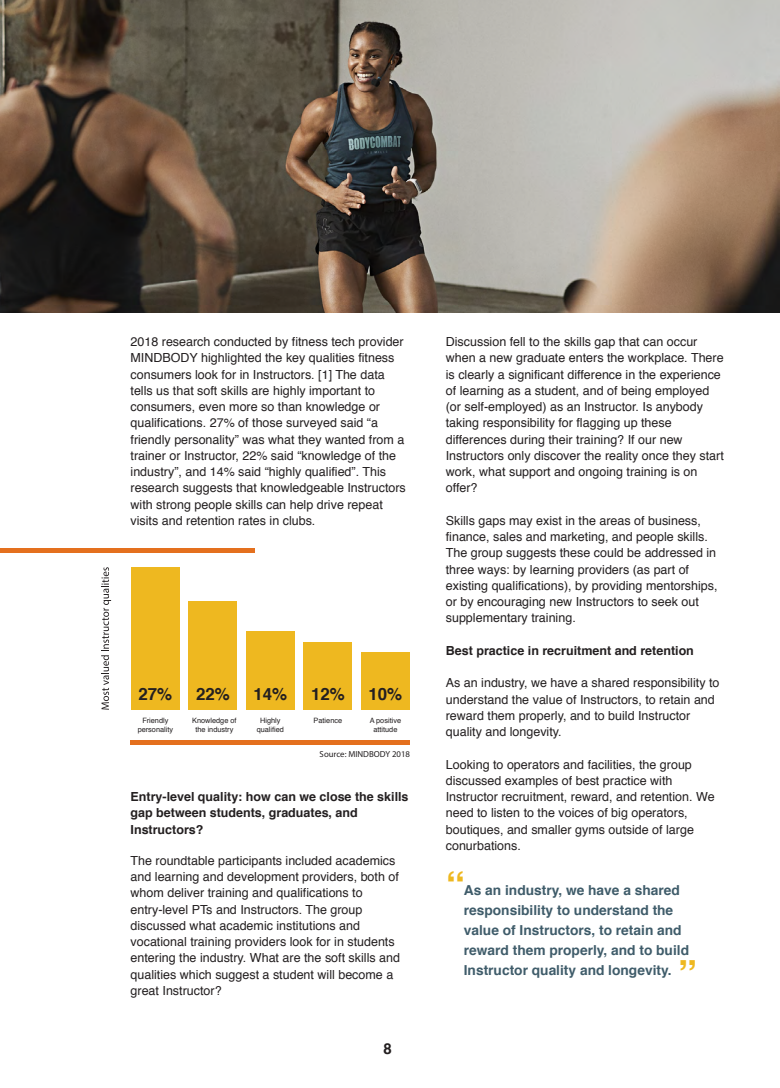
<style>
.page{position:relative;width:780px;height:1088px;background:#fff}
.page>*{position:absolute;margin:0;border:0;box-sizing:border-box;transform-origin:0 0}
.t1{font:700 38.75px "Helvetica";color:#eeb820}
.t2{font:700 16.88px "Helvetica";color:#231f20}
.t3{font:700 15px "Helvetica";color:#231f20}
.t4{font:700 13.75px/20px "Helvetica";color:#3f5c6a}
.t5{font:12.5px/16.2px "Helvetica";color:#231f20}
.t6{font:700 12.5px/16.2px "Helvetica";color:#231f20}
.t7{font:8.75px "Myriad Pro";color:#231f20}
.t8{font:7.38px/9.5px "Helvetica";color:#231f20;text-align:center}
</style>
<div class="page">
<div style="left:188px;top:601px;width:49px;height:109px;background:#eeb820"></div>
<img style="left:0;top:0;width:780px;height:313px">
<div style="left:131px;top:740px;width:279px;height:5px;background:#e4701e"></div>
<hr style="left:0;top:548px;width:254px;height:4px;background:#e4701e">
<div style="left:131px;top:567px;width:49px;height:143px;background:#eeb820"></div>
<div style="left:246px;top:631px;width:49px;height:79px;background:#eeb820"></div>
<div style="left:303px;top:642px;width:49px;height:68px;background:#eeb820"></div>
<div style="left:361px;top:652px;width:49px;height:58px;background:#eeb820"></div>
<svg style="left:101px;top:567px;width:10px;height:143px"></svg>
<p class="t5" style="left:130px;top:334px;width:277px">2018 research conducted by fitness tech provider MINDBODY highlighted the key qualities fitness consumers look for in Instructors. [1] The data tells us that soft skills are highly important to consumers, even more so than knowledge or qualifications. 27% of those surveyed said “a friendly personality” was what they wanted from a trainer or Instructor, 22% said “knowledge of the industry”, and 14% said “highly qualified”. This research suggests that knowledgeable Instructors with strong people skills can help drive repeat visits and retention rates in clubs.</p>
<h2 class="t2" style="left:138px;top:680px;width:35px">27%</h2>
<h2 class="t2" style="left:196px;top:680px;width:35px">22%</h2>
<h2 class="t2" style="left:253px;top:680px;width:35px">14%</h2>
<h2 class="t2" style="left:311px;top:680px;width:35px">12%</h2>
<h2 class="t2" style="left:368px;top:680px;width:35px">10%</h2>
<p class="t8" style="left:138px;top:715px;width:37px">Friendly personality</p>
<p class="t8" style="left:192px;top:715px;width:46px">Knowledge of the industry</p>
<p class="t8" style="left:257px;top:715px;width:29px">Highly qualified</p>
<p class="t8" style="left:313px;top:715px;width:30px">Patience</p>
<p class="t8" style="left:369px;top:715px;width:33px">A positive attitude</p>
<p class="t7" style="left:319px;top:749px;width:92px">Source: MINDBODY 2018</p>
<p class="t6" style="left:130px;top:789px;width:279px">Entry-level quality: how can we close the skills gap between students, graduates, and<br>Instructors?</p>
<p class="t5" style="left:130px;top:853px;width:271px">The roundtable participants included academics and learning and development providers, both of whom deliver training and qualifications to entry-level PTs and Instructors. The group discussed what academic institutions and vocational training providers look for in students entering the industry. What are the soft skills and qualities which suggest a student will become a great Instructor?</p>
<p class="t3" style="left:383px;top:1037px;width:10px">8</p>
<p class="t5" style="left:446px;top:334px;width:279px">Discussion fell to the skills gap that can occur when a new graduate enters the workplace. There is clearly a significant difference in the experience of learning as a student, and of being employed (or self-employed) as an Instructor. Is anybody taking responsibility for flagging up these differences during their training? If our new Instructors only discover the reality once they start work, what support and ongoing training is on offer?</p>
<p class="t5" style="left:446px;top:513px;width:273px">Skills gaps may exist in the areas of business, finance, sales and marketing, and people skills.<br>The group suggests these could be addressed in three ways: by learning providers (as part of existing qualifications), by providing mentorships, or by encouraging new Instructors to seek out supplementary training.</p>
<p class="t6" style="left:446px;top:642px;width:249px">Best practice in recruitment and retention</p>
<p class="t5" style="left:446px;top:675px;width:275px">As an industry, we have a shared responsibility to understand the value of Instructors, to retain and reward them properly, and to build Instructor quality and longevity.</p>
<p class="t5" style="left:446px;top:756px;width:270px">Looking to operators and facilities, the group discussed examples of best practice with Instructor recruitment, reward, and retention. We need to listen to the voices of big operators, boutiques, and smaller gyms outside of large conurbations.</p>
<h1 class="t1" style="left:446px;top:854px;width:21px">“</h1>
<p class="t4" style="left:464px;top:880px;width:227px">As an industry, we have a shared responsibility to understand the value of Instructors, to retain and reward them properly, and to build Instructor quality and longevity.</p>
<h1 class="t1" style="left:677px;top:943px;width:21px">”</h1>
</div>
